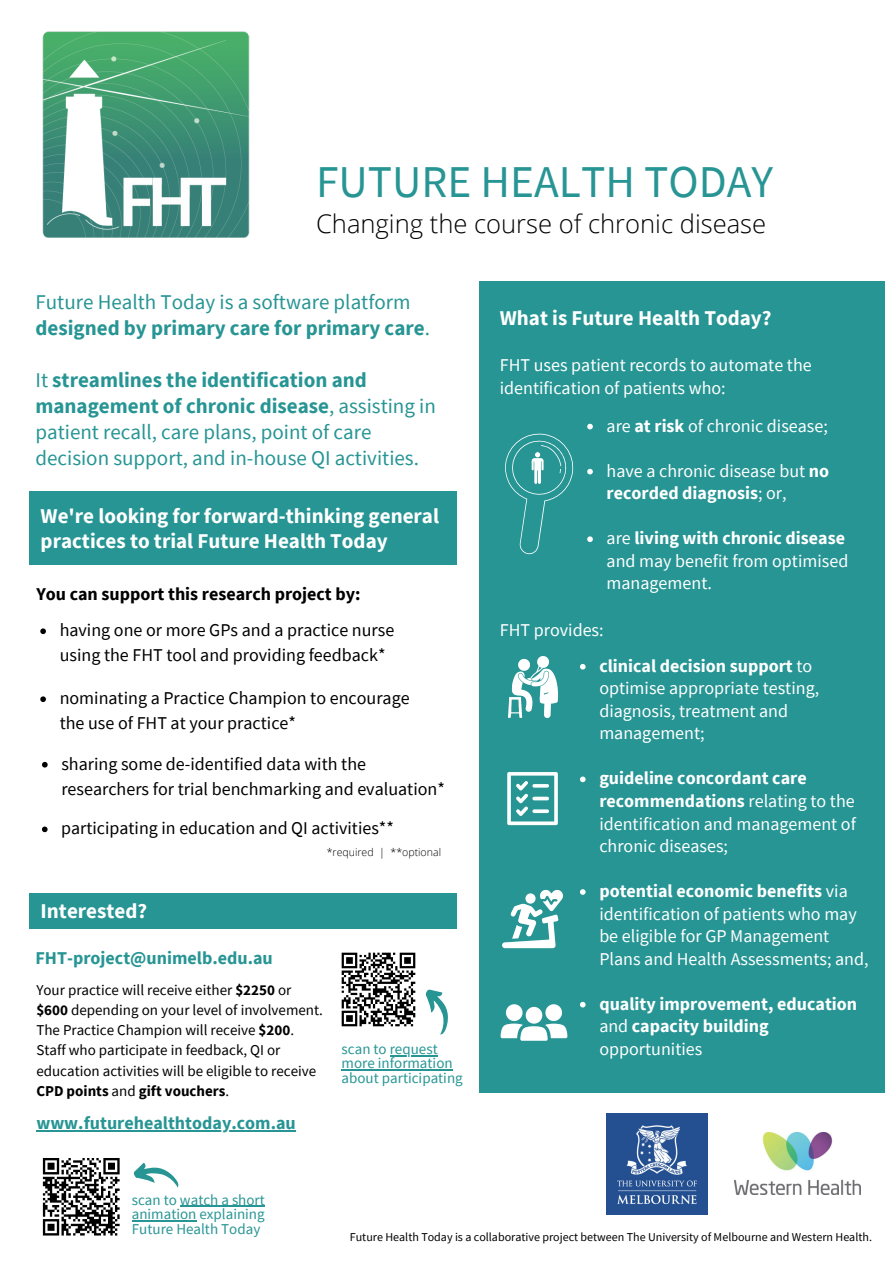
<style>
.page{position:relative;width:894px;height:1264px;background:#fff}
.page>*{position:absolute;margin:0;border:0;box-sizing:border-box;transform-origin:0 0}
.t1{font:45.45px "Source Sans Pro";color:#279594}
.t2{font:300 25.5px "Open Sans";color:#000}
.t3{font:21px/26px "Source Sans Pro";color:#279594}
.t4{font:700 21px/24.8px "Source Sans Pro";color:#fff}
.t5{font:18px/22.5px "Source Sans Pro";color:#fff}
.t6{font:18px/24.8px "Source Sans Pro";color:#000}
.t7{font:700 18px/22.5px "Source Sans Pro";color:#fff}
.t8{font:700 18px "Source Sans Pro";color:#279594}
.t9{font:700 18px "Source Sans Pro";color:#000}
.t10{font:15px/20.2px "Source Sans Pro";color:#000}
.t11{font:15px/14.7px "Source Sans Pro";color:#279594;text-align:justify}
.t12{font:12px "Source Sans Pro";color:#000}
.t13{font:300 10.65px "Open Sans";color:#000}
.s1{font-weight:700}
.s2{font-weight:400}
</style>
<div class="page">
<div style="left:479px;top:281px;width:405px;height:811px;background:#279594"></div>
<img style="left:42px;top:31px;width:208px;height:207px">
<img style="left:606px;top:1113px;width:101px;height:101px">
<img style="left:734px;top:1132px;width:126px;height:62px">
<img style="left:507px;top:772px;width:51px;height:54px">
<img style="left:500px;top:1004px;width:67px;height:37px">
<img style="left:508px;top:656px;width:51px;height:62px">
<img style="left:42px;top:1158px;width:78px;height:78px">
<svg style="left:133px;top:1162px;width:46px;height:26px"></svg>
<div style="left:29px;top:491px;width:427px;height:73px;background:#279594"></div>
<div style="left:29px;top:893px;width:427px;height:35px;background:#279594"></div>
<img style="left:502px;top:889px;width:61px;height:60px">
<img style="left:341px;top:952px;width:75px;height:75px">
<hr style="left:36px;top:1130px;width:260px;height:1px;background:#279594">
<svg style="left:580px;top:664px;width:5px;height:5px"></svg>
<svg style="left:580px;top:776px;width:5px;height:6px"></svg>
<svg style="left:580px;top:889px;width:5px;height:5px"></svg>
<svg style="left:580px;top:1001px;width:5px;height:6px"></svg>
<svg style="left:505px;top:423px;width:87px;height:132px"></svg>
<svg style="left:42px;top:762px;width:6px;height:5px"></svg>
<svg style="left:40px;top:628px;width:6px;height:6px"></svg>
<svg style="left:42px;top:826px;width:6px;height:6px"></svg>
<hr style="left:180px;top:1205px;width:85px;height:1px;background:#279594">
<hr style="left:132px;top:1220px;width:64px;height:1px;background:#279594">
<svg style="left:40px;top:696px;width:6px;height:6px"></svg>
<hr style="left:389px;top:1054px;width:48px;height:2px;background:#279594">
<hr style="left:341px;top:1069px;width:111px;height:1px;background:#279594">
<svg style="left:425px;top:989px;width:23px;height:46px"></svg>
<p class="t1" style="left:316px;top:152px;width:458px">FUTURE HEALTH TODAY</p>
<p class="t2" style="left:316px;top:206px;width:451px">Changing the course of chronic disease</p>
<p class="t3" style="left:35px;top:288px;width:396px">Future Health Today is a software platform <span class="s1">designed by primary care for primary care</span>.</p>
<p class="t3" style="left:35px;top:366px;width:402px">It <span class="s1">streamlines the identification and management of chronic disease</span>, assisting in patient recall, care plans, point of care decision support, and in-house QI activities.</p>
<p class="t4" style="left:41px;top:503px;width:400px">We're looking for forward-thinking general practices to trial Future Health Today</p>
<p class="t9" style="left:36px;top:582px;width:326px">You can support this research project by:</p>
<p class="t6" style="left:60px;top:617px;width:336px">having one or more GPs and a practice nurse using the FHT tool and providing feedback*</p>
<p class="t6" style="left:60px;top:685px;width:351px">nominating a Practice Champion to encourage the use of FHT at your practice*</p>
<p class="t6" style="left:61px;top:751px;width:385px">sharing some de-identified data with the researchers for trial benchmarking and evaluation*</p>
<p class="t6" style="left:61px;top:815px;width:334px">participating in education and QI activities**</p>
<p class="t13" style="left:327px;top:844px;width:116px">*required | **optional</p>
<p class="t4" style="left:41px;top:898px;width:108px">Interested?</p>
<p class="t8" style="left:35px;top:945px;width:239px">FHT-project@unimelb.edu.au</p>
<p class="t10" style="left:36px;top:979px;width:288px">Your practice will receive either <span class="s1">$2250</span> or <span class="s1">$600</span> depending on your level of involvement.<br>The Practice Champion will receive <span class="s1">$200</span>.<br>Staff who participate in feedback, QI or education activities will be eligible to receive <span class="s1">CPD points</span> and <span class="s1">gift vouchers</span>.</p>
<p class="t8" style="left:36px;top:1111px;width:261px">www.futurehealthtoday.com.au</p>
<p class="t11" style="left:341px;top:1041px;width:123px;text-align:left">scan to request more information about participating</p>
<p class="t4" style="left:499px;top:305px;width:273px">What is Future Health Today?</p>
<p class="t5" style="left:499px;top:353px;width:313px">FHT uses patient records to automate the identification of patients who:</p>
<p class="t5" style="left:606px;top:414px;width:223px">are <span class="s1">at risk</span> of chronic disease;</p>
<p class="t5" style="left:606px;top:459px;width:224px">have a chronic disease but <span class="s1">no recorded diagnosis</span>; or,</p>
<p class="t5" style="left:606px;top:526px;width:243px">are <span class="s1">living with chronic disease </span>and may benefit from optimised management.</p>
<p class="t5" style="left:499px;top:618px;width:105px">FHT provides:</p>
<p class="t5" style="left:599px;top:654px;width:221px"><span class="s1">clinical decision support</span> to optimise appropriate testing, diagnosis, treatment and management;</p>
<p class="t5" style="left:599px;top:766px;width:258px"><span class="s1">guideline concordant care recommendations</span> relating to the identification and management of chronic diseases;</p>
<p class="t5" style="left:599px;top:879px;width:271px"><span class="s1">potential economic benefits</span> via identification of patients who may be eligible for GP Management Plans and Health Assessments; and,</p>
<p class="t7" style="left:599px;top:992px;width:259px">quality improvement, education <span class="s2">and</span> capacity building <span class="s2">opportunities</span></p>
<p class="t11" style="left:132px;top:1191px;width:134px">scan to watch a short animation explaining Future Health Today</p>
<p class="t12" style="left:350px;top:1228px;width:523px">Future Health Today is a collaborative project between The University of Melbourne and Western Health.</p>
</div>
